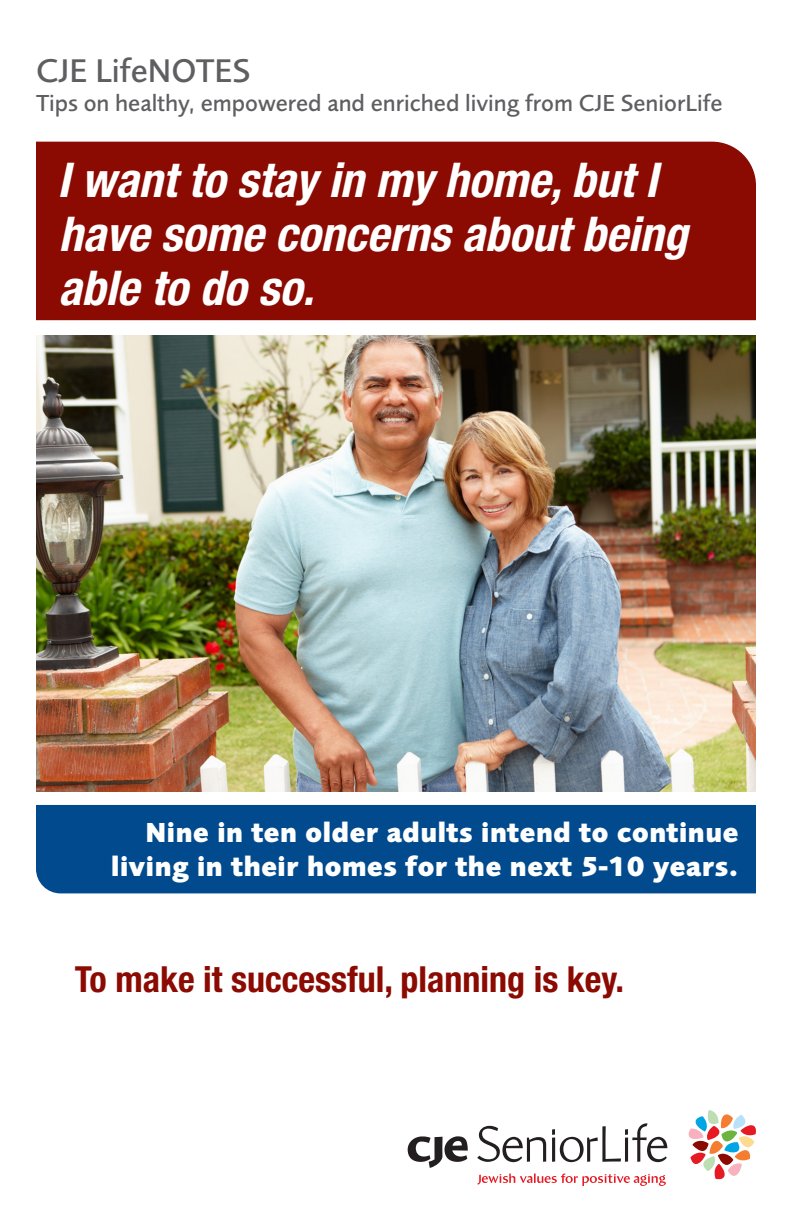
<style>
.page{position:relative;width:792px;height:1224px;background:#fff}
.page>*{position:absolute;margin:0;border:0;box-sizing:border-box;transform-origin:0 0}
.t1{font:italic 700 condensed 48px/54px "Helvetica Neue LT Std";color:#fff}
.SH1{font:700 condensed 36px "Helvetica Neue LT Std";color:#8b0a02}
.t2{font:500 34px "Foundry Sans";color:#5f5f62}
.t3{font:800 28px/33.6px "Foundry Sans";color:#fff;text-align:right}
.t4{font:500 24px "Foundry Sans";color:#5f5f62}
</style>
<div class="page">
<div style="left:36px;top:142px;width:720px;height:178px;background:#8b0a02"></div>
<img style="left:36px;top:336px;width:720px;height:456px">
<svg style="left:688px;top:1110px;width:68px;height:69px"></svg>
<svg style="left:477px;top:1126px;width:69px;height:36px"></svg>
<svg style="left:552px;top:1123px;width:115px;height:39px"></svg>
<svg style="left:408px;top:1136px;width:60px;height:32px"></svg>
<svg style="left:477px;top:1173px;width:189px;height:13px"></svg>
<div style="left:36px;top:805px;width:720px;height:88px;background:#004a8d"></div>
<p class="t2" style="left:36px;top:52px;width:216px">CJE LifeNOTES</p>
<p class="t4" style="left:36px;top:89px;width:688px">Tips on healthy, empowered and enriched living from CJE SeniorLife</p>
<p class="t1" style="left:58px;top:154px;width:631px">I want to stay in my home, but I have some concerns about being able to do so.</p>
<p class="t3" style="left:111px;top:816px;width:629px">Nine in ten older adults intend to continue living in their homes for the next 5-10 years.</p>
<p class="SH1" style="left:75px;top:957px;width:551px">To make it successful, planning is key.</p>
</div>
